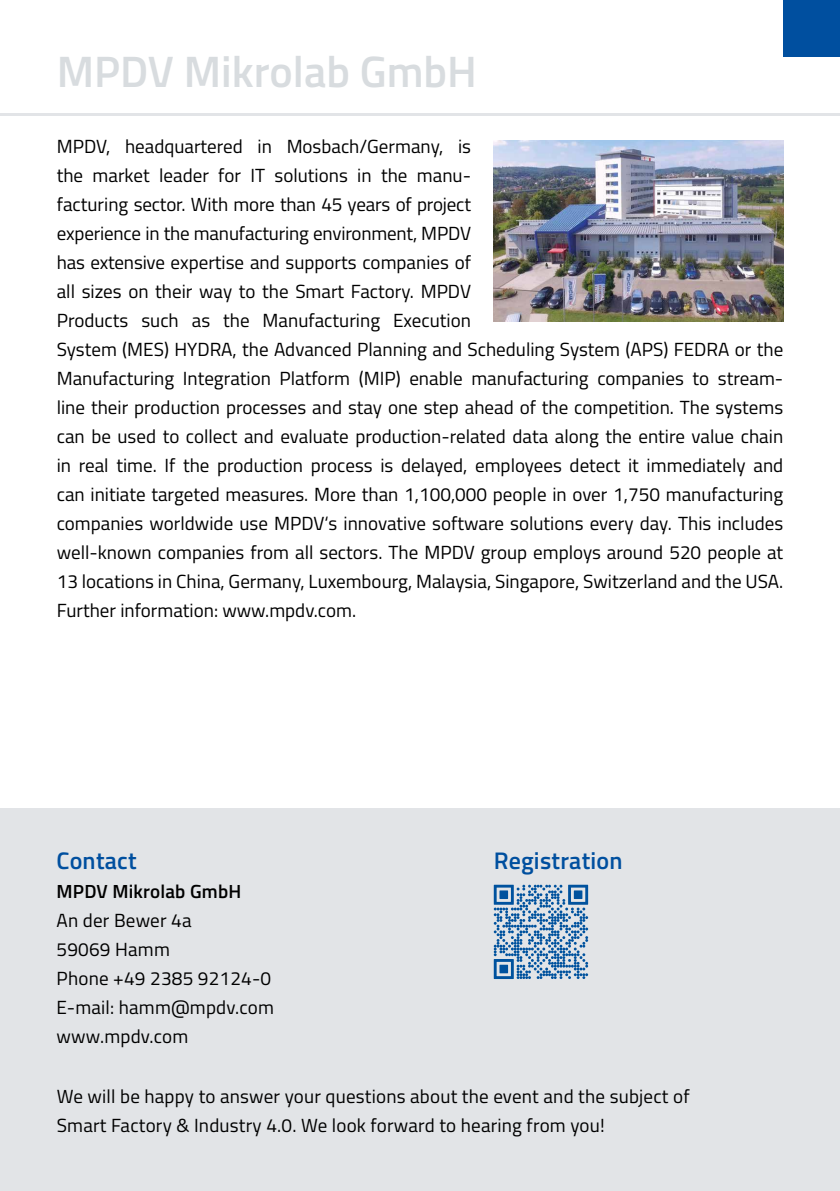
<style>
.page{position:relative;width:840px;height:1191px;background:#fff}
.page>*{position:absolute;margin:0;border:0;box-sizing:border-box;transform-origin:0 0}
.t1{font:600 44px "Titillium";color:#d8dcdf}
.t2{font:600 24px "Titillium";letter-spacing:.01em;color:#004f9f}
.t3{font:19px/29px "Titillium";color:#000}
.t4{font:600 19px "Titillium";letter-spacing:.01em;color:#000}
</style>
<div class="page">
<hr style="left:0;top:113px;width:839px;height:3px;background:#e2e4e7">
<div style="left:782px;top:0;width:57px;height:57px;background:#004f9f"></div>
<div style="left:0;top:808px;width:839px;height:383px;background:#e2e4e7"></div>
<img style="left:493px;top:140px;width:289px;height:182px">
<svg style="left:493px;top:884px;width:94px;height:95px"></svg>
<h1 class="t1" style="left:57px;top:39px;width:421px">MPDV Mikrolab GmbH</h1>
<p class="t3" style="left:57px;top:131px;width:727px">MPDV, headquartered in Mosbach/Germany, is<br>the market leader for IT solutions in the manu-<br>facturing sector. With more than 45 years of project<br>experience in the manufacturing environment, MPDV<br>has extensive expertise and supports companies of<br>all sizes on their way to the Smart Factory. MPDV<br>Products such as the Manufacturing Execution<br>System (MES) HYDRA, the Advanced Planning and Scheduling System (APS) FEDRA or the Manufacturing Integration Platform (MIP) enable manufacturing companies to stream&shy;line their production processes and stay one step ahead of the competition. The systems can be used to collect and evaluate production-related data along the entire value chain in real time. If the production process is delayed, employees detect it immediately and can initiate targeted measures. More than 1,100,000 people in over 1,750 manufacturing companies worldwide use MPDV‘s innovative software solutions every day. This includes well-known companies from all sectors. The MPDV group employs around 520 people at 13 locations in China, Germany, Luxembourg, Malaysia, Singapore, Switzerland and the USA.<br>Further information: www.mpdv.com.</p>
<p class="t2" style="left:57px;top:842px;width:82px">Contact</p>
<p class="t4" style="left:57px;top:876px;width:186px">MPDV Mikrolab GmbH</p>
<p class="t3" style="left:57px;top:904px;width:219px">An der Bewer 4a<br>59069 Hamm<br>Phone +49 2385 92124-0<br>E-mail: hamm@mpdv.com www.mpdv.com</p>
<p class="t2" style="left:493px;top:842px;width:130px">Registration</p>
<p class="t3" style="left:57px;top:1081px;width:634px">We will be happy to answer your questions about the event and the subject of<br>Smart Factory &amp; Industry 4.0. We look forward to hearing from you!</p>
</div>
